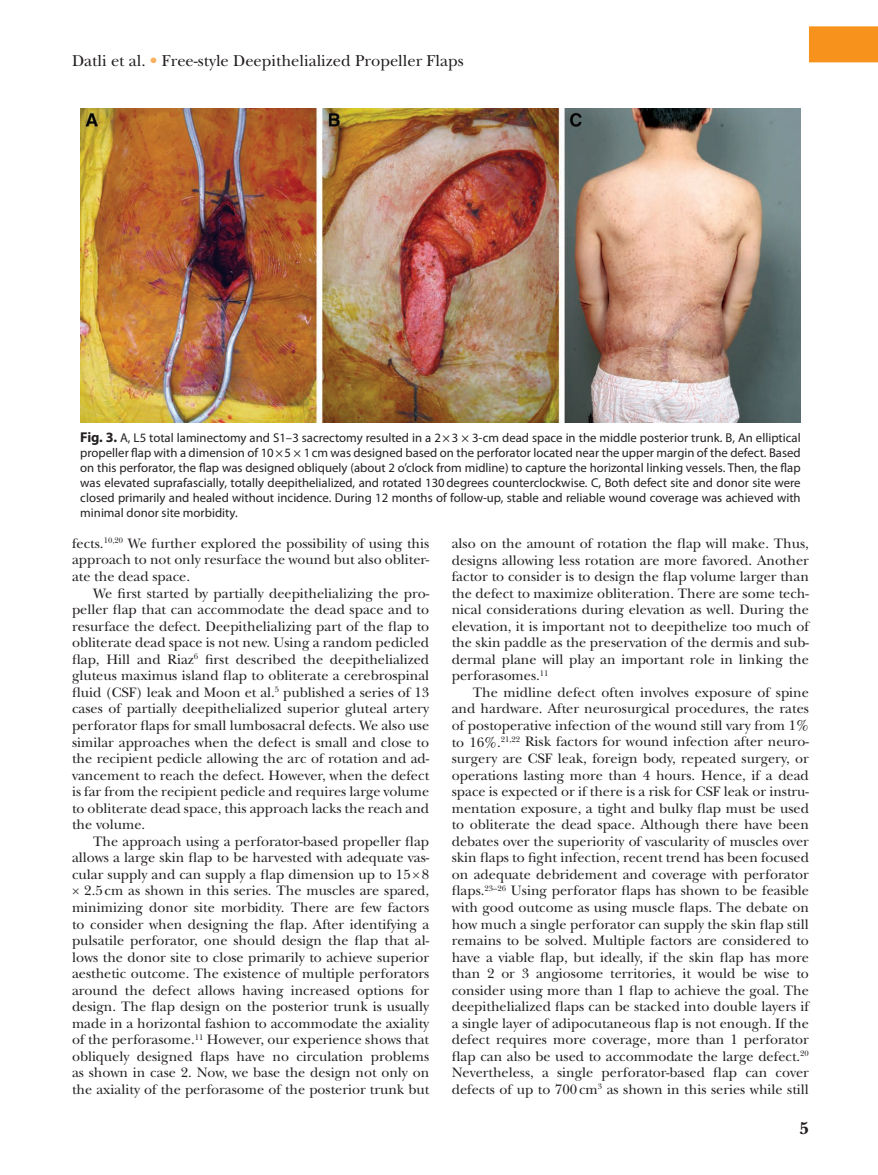
<style>
.page{position:relative;width:878px;height:1175px;background:#fff}
.page>*{position:absolute;margin:0;border:0;box-sizing:border-box;transform-origin:0 0}
.t1{font:700 18px "New Baskerville";color:#231f20}
.t2{font:16.5px "New Baskerville";color:#231f20}
.t3{font:14.25px/16.5px "New Baskerville";color:#231f20;text-align:justify}
.t4{font:12.75px/15px "Myriad Pro";color:#231f20;text-align:justify}
.s1{color:#fab05f}
.s2{font-weight:700;font-size:14.25px}
</style>
<div class="page">
<div style="left:808px;top:26px;width:70px;height:36px;background:#f7931d"></div>
<img style="left:80px;top:108px;width:720px;height:315px">
<p class="t2" style="left:72px;top:51px;width:393px">Datli et al. <span class="s1">•</span> Free-style Deepithelialized Propeller Flaps</p>
<p class="t4" style="left:80px;top:429px;width:722px"><span class="s2">Fig. 3.</span> A, L5 total laminectomy and S1–3 sacrectomy resulted in a 2×3 × 3-cm dead space in the middle posterior trunk. B, An elliptical propeller flap with a dimension of 10×5 × 1cm was designed based on the perforator located near the upper margin of the defect. Based on this perforator, the flap was designed obliquely (about 2 o’clock from midline) to capture the horizontal linking vessels. Then, the flap was elevated suprafascially, totally deepithelialized, and rotated 130degrees counterclockwise. C, Both defect site and donor site were closed primarily and healed without incidence. During 12 months of follow-up, stable and reliable wound coverage was achieved with minimal donor site morbidity.</p>
<p class="t3" style="left:72px;top:535px;width:359px">fects.<sup>10,20</sup> We further explored the possibility of using this approach to not only resurface the wound but also obliter&shy;ate the dead space.</p>
<p class="t3" style="left:72px;top:585px;width:359px;text-indent:21px">We first started by partially deepithelializing the pro&shy;peller flap that can accommodate the dead space and to resurface the defect. Deepithelializing part of the flap to obliterate dead space is not new. Using a random pedicled flap, Hill and Riaz<sup>6</sup> first described the deepithelialized gluteus maximus island flap to obliterate a cerebrospinal fluid (CSF) leak and Moon et al.<sup>5</sup> published a series of 13 cases of partially deepithelialized superior gluteal artery perforator flaps for small lumbosacral defects. We also use similar approaches when the defect is small and close to the recipient pedicle allowing the arc of rotation and ad&shy;vancement to reach the defect. However, when the defect is far from the recipient pedicle and requires large volume to obliterate dead space, this approach lacks the reach and the volume.</p>
<p class="t3" style="left:72px;top:833px;width:359px;text-indent:21px">The approach using a perforator-based propeller flap allows a large skin flap to be harvested with adequate vas&shy;cular supply and can supply a flap dimension up to 15×8 × 2.5cm as shown in this series. The muscles are spared, minimizing donor site morbidity. There are few factors to consider when designing the flap. After identifying a pulsatile perforator, one should design the flap that al&shy;lows the donor site to close primarily to achieve superior aesthetic outcome. The existence of multiple perforators around the defect allows having increased options for design. The flap design on the posterior trunk is usually made in a horizontal fashion to accommodate the axiality of the perforasome.<sup>11</sup> However, our experience shows that obliquely designed flaps have no circulation problems as shown in case 2. Now, we base the design not only on the axiality of the perforasome of the posterior trunk but</p>
<p class="t3" style="left:452px;top:535px;width:359px">also on the amount of rotation the flap will make. Thus, designs allowing less rotation are more favored. Another factor to consider is to design the flap volume larger than the defect to maximize obliteration. There are some tech&shy;nical considerations during elevation as well. During the elevation, it is important not to deepithelize too much of the skin paddle as the preservation of the dermis and sub&shy;dermal plane will play an important role in linking the perforasomes.<sup>11</sup></p>
<p class="t3" style="left:451px;top:684px;width:359px;text-indent:21px">The midline defect often involves exposure of spine and hardware. After neurosurgical procedures, the rates of postoperative infection of the wound still vary from 1% to 16%.<sup>21,22</sup> Risk factors for wound infection after neuro&shy;surgery are CSF leak, foreign body, repeated surgery, or operations lasting more than 4 hours. Hence, if a dead space is expected or if there is a risk for CSF leak or instru&shy;mentation exposure, a tight and bulky flap must be used to obliterate the dead space. Although there have been debates over the superiority of vascularity of muscles over skin flaps to fight infection, recent trend has been focused on adequate debridement and coverage with perforator flaps.<sup>23–26</sup> Using perforator flaps has shown to be feasible with good outcome as using muscle flaps. The debate on how much a single perforator can supply the skin flap still remains to be solved. Multiple factors are considered to have a viable flap, but ideally, if the skin flap has more than 2 or 3 angiosome territories, it would be wise to consider using more than 1 flap to achieve the goal. The deepithelialized flaps can be stacked into double layers if a single layer of adipocutaneous flap is not enough. If the defect requires more coverage, more than 1 perforator flap can also be used to accommodate the large defect.<sup>20<br></sup>Nevertheless, a single perforator-based flap can cover defects of up to 700cm<sup>3</sup> as shown in this series while still</p>
<p class="t1" style="left:799px;top:1118px;width:11px">5</p>
</div>
